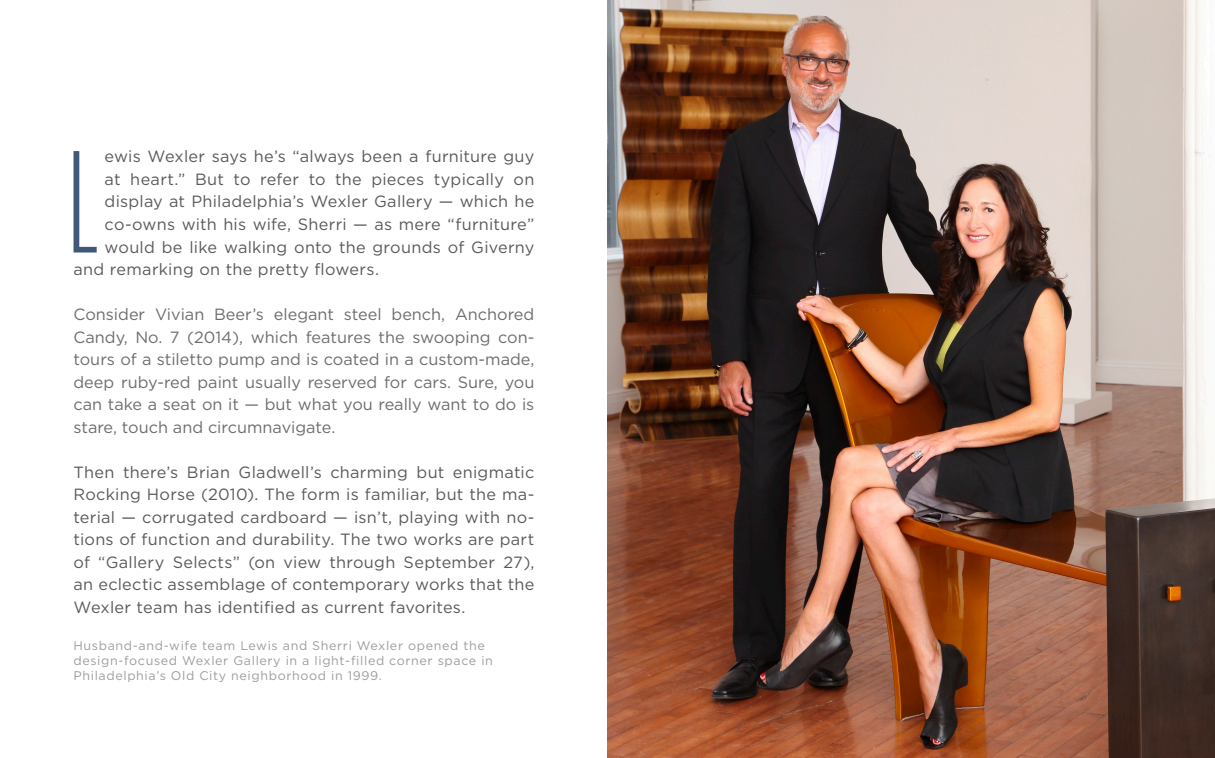
<style>
.page{position:relative;width:1215px;height:758px;background:#fff}
.page>*{position:absolute;margin:0;border:0;box-sizing:border-box;transform-origin:0 0}
.One_drop_cap{font:200 144.88px "Attentica 4 F";color:#40597a}
.No_Drop_Caps{font:16.25px/22.5px "Gotham";letter-spacing:.015em;color:#5a5a5d;text-align:justify}
.No_Drop_Caps-2{font:16.25px/22.5px "Gotham";color:#6c6d70;text-align:justify}
.One_drop_cap-2{font:16.25px "Gotham";letter-spacing:.015em;color:#5a5a5d}
.No_Drop_Caps-3{font:12.5px/15px "Gotham";letter-spacing:.05em;color:#9b9da0}
</style>
<div class="page">
<img style="left:607px;top:0;width:608px;height:757px">
<p class="One_drop_cap" style="left:68px;top:131px;width:31px">L</p>
<p class="One_drop_cap-2" style="left:105px;top:148px;width:431px">ewis Wexler says he’s “always been a furniture guy</p>
<p class="One_drop_cap-2" style="left:105px;top:170px;width:431px">at heart.” But to refer to the pieces typically on</p>
<p class="One_drop_cap-2" style="left:105px;top:193px;width:431px">display at Philadelphia’s Wexler Gallery — which he</p>
<p class="One_drop_cap-2" style="left:105px;top:215px;width:431px">co-owns with his wife, Sherri — as mere “furniture”</p>
<p class="One_drop_cap-2" style="left:105px;top:238px;width:431px">would be like walking onto the grounds of Giverny</p>
<p class="One_drop_cap-2" style="left:73px;top:260px;width:307px">and remarking on the pretty flowers.</p>
<p class="No_Drop_Caps-2" style="left:73px;top:303px;width:462px">Consider Vivian Beer’s elegant steel bench, Anchored Candy, No. 7 (2014), which features the swooping con&shy;tours of a stiletto pump and is coated in a custom-made, deep ruby-red paint usually reserved for cars. Sure, you can take a seat on it — but what you really want to do is stare, touch and circumnavigate.</p>
<p class="No_Drop_Caps" style="left:73px;top:460px;width:462px">Then there’s Brian Gladwell’s charming but enigmatic Rocking Horse (2010). The form is familiar, but the ma&shy;terial — corrugated cardboard — isn’t, playing with no&shy;tions of function and durability. The two works are part of “Gallery Selects” (on view through September 27), an eclectic assemblage of contemporary works that the Wexler team has identified as current favorites.</p>
<p class="No_Drop_Caps-3" style="left:73px;top:638px;width:421px">Husband-and-wife team Lewis and Sherri Wexler opened the design-focused Wexler Gallery in a light-filled corner space in<br>Philadelphia’s Old City neighborhood in 1999.</p>
</div>
